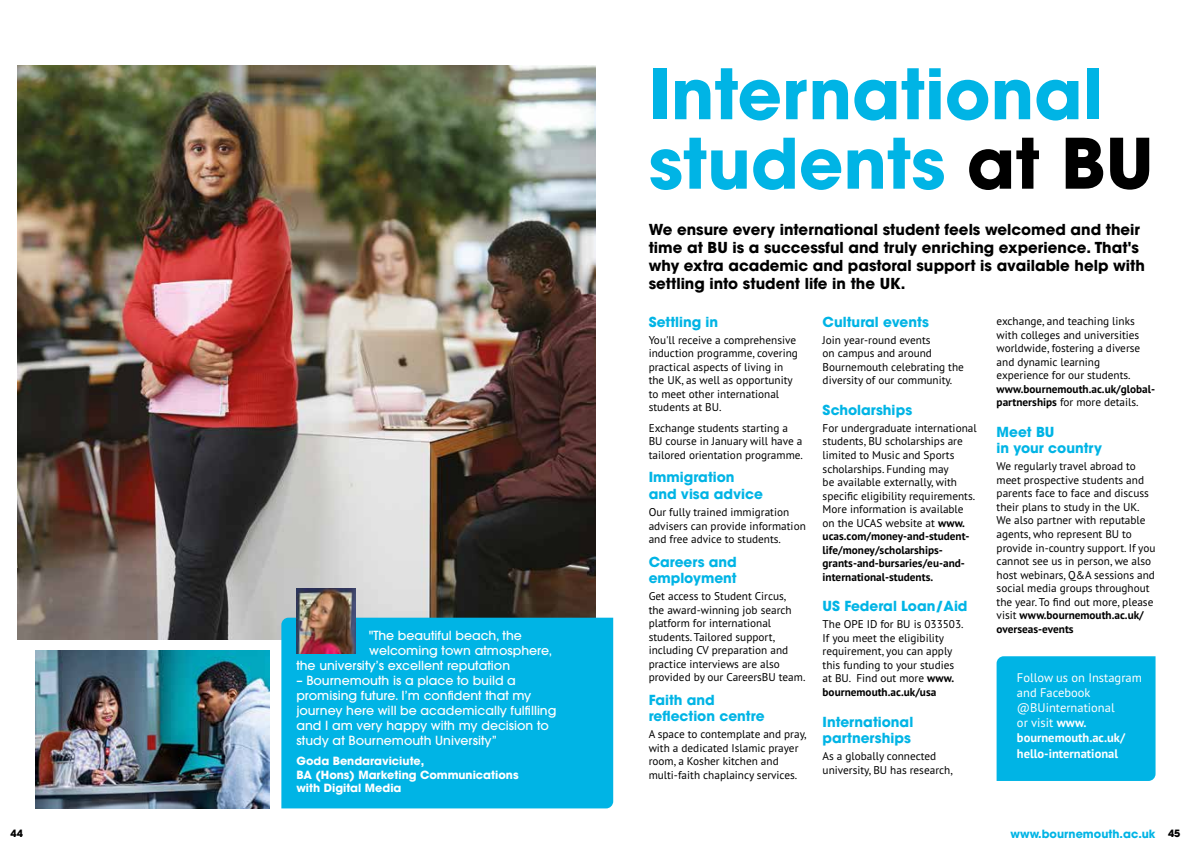
<style>
.page{position:relative;width:1191px;height:851px;background:#fff}
.page>*{position:absolute;margin:0;border:0;box-sizing:border-box;transform-origin:0 0}
.t1{font:700 68.88px/69.4px "ITC Avant Garde Std";color:#00b4e5}
.t2{font:700 15px/18px "ITC Avant Garde Std";color:#000}
.t3{font:700 13.75px/16.5px "ITC Avant Garde Std";color:#00b4e5}
.t4{font:500 12.5px/15px "ITC Avant Garde Std";color:#fff}
.t5{font:12.5px/15px "PT Sans Pro";color:#fff}
.t6{font:11.25px/13.5px "PT Sans Pro";color:#000}
.t7{font:700 11.25px/13.5px "ITC Avant Garde Std";color:#fff}
.t8{font:700 11.25px/13.5px "PT Sans Pro";color:#000}
.t9{font:700 11.25px "ITC Avant Garde Std";color:#00b4e5}
.t10{font:700 10px "ITC Avant Garde Std";color:#000}
.s1{color:#000}
.s2{font-weight:700}
.s3{font-weight:400}
.s4{font-size:10px;color:#000}
</style>
<div class="page">
<img style="left:18px;top:65px;width:577px;height:574px">
<div style="left:281px;top:617px;width:332px;height:191px;background:#00b4e5"></div>
<div style="left:996px;top:656px;width:159px;height:124px;background:#00b4e5"></div>
<img style="left:35px;top:650px;width:234px;height:158px">
<img style="left:296px;top:588px;width:59px;height:65px">
<p class="t4" style="left:369px;top:627px;width:154px">"The beautiful beach, the</p>
<p class="t4" style="left:369px;top:642px;width:184px">welcoming town atmosphere,</p>
<p class="t4" style="left:296px;top:657px;width:215px">the university’s excellent reputation</p>
<p class="t4" style="left:296px;top:672px;width:262px">– Bournemouth is a place to build a promising future. I’m confident that my journey here will be academically fulfilling and I am very happy with my decision to study at Bournemouth University”</p>
<p class="t7" style="left:296px;top:754px;width:224px">Goda Bendaraviciute,<br>BA (Hons) Marketing Communications with Digital Media</p>
<h1 class="t1" style="left:648px;top:58px;width:506px">International students <span class="s1">at BU</span></h1>
<h2 class="t2" style="left:648px;top:220px;width:498px">We ensure every international student feels welcomed and their time at BU is a successful and truly enriching experience. That's why extra academic and pastoral support is available help with settling into student life in the UK.</h2>
<p class="t3" style="left:648px;top:313px;width:71px">Settling in</p>
<p class="t6" style="left:648px;top:332px;width:151px">You'll receive a comprehensive induction programme, covering practical aspects of living in the UK, as well as opportunity to meet other international students at BU.</p>
<p class="t6" style="left:648px;top:421px;width:156px">Exchange students starting a<br>BU course in January will have a tailored orientation programme.</p>
<p class="t3" style="left:648px;top:469px;width:116px">Immigration and visa advice</p>
<p class="t6" style="left:648px;top:505px;width:159px">Our fully trained immigration advisers can provide information and free advice to students.</p>
<p class="t3" style="left:648px;top:553px;width:90px">Careers and employment</p>
<p class="t6" style="left:648px;top:589px;width:158px">Get access to Student Circus,<br>the award-winning job search platform for international students. Tailored support, including CV preparation and practice interviews are also provided by our CareersBU team.</p>
<p class="t3" style="left:648px;top:691px;width:117px">Faith and reflection centre</p>
<p class="t6" style="left:648px;top:727px;width:159px">A space to contemplate and pray, with a dedicated Islamic prayer room, a Kosher kitchen and multi-faith chaplaincy services.</p>
<p class="t3" style="left:822px;top:313px;width:108px">Cultural events</p>
<p class="t6" style="left:822px;top:332px;width:143px">Join year-round events<br>on campus and around<br>Bournemouth celebrating the diversity of our community.</p>
<p class="t3" style="left:822px;top:401px;width:91px">Scholarships</p>
<p class="t6" style="left:822px;top:421px;width:156px">For undergraduate international students, BU scholarships are limited to Music and Sports scholarships. Funding may<br>be available externally, with specific eligibility requirements.<br>More information is available on the UCAS website at <span class="s2">www. ucas.com/money-and-student&shy;life/money/scholarships&shy;grants-and-bursaries/eu-and&shy;international-students.</span></p>
<p class="t3" style="left:822px;top:597px;width:146px">US Federal Loan/Aid</p>
<p class="t6" style="left:822px;top:617px;width:142px">The OPE ID for BU is 033503.<br>If you meet the eligibility requirement, you can apply this funding to your studies at BU. Find out more <span class="s2">www. bournemouth.ac.uk/usa</span></p>
<p class="t3" style="left:822px;top:713px;width:92px">International partnerships</p>
<p class="t6" style="left:822px;top:749px;width:132px">As a globally connected university, BU has research,</p>
<p class="t6" style="left:996px;top:314px;width:145px">exchange, and teaching links with colleges and universities worldwide, fostering a diverse and dynamic learning experience for our students.</p>
<p class="t8" style="left:996px;top:382px;width:160px">www.bournemouth.ac.uk/global&shy;partnerships <span class="s3">for more details.</span></p>
<p class="t3" style="left:996px;top:423px;width:107px">Meet BU<br>in your country</p>
<p class="t6" style="left:996px;top:459px;width:160px">We regularly travel abroad to meet prospective students and parents face to face and discuss their plans to study in the UK.<br>We also partner with reputable agents, who represent BU to provide in-country support. If you cannot see us in person, we also host webinars, Q&amp;A sessions and social media groups throughout the year. To find out more, please visit <span class="s2">www.bournemouth.ac.uk/ overseas-events</span></p>
<p class="t5" style="left:1017px;top:670px;width:126px">Follow us on Instagram and Facebook @BUinternational<br>or visit <span class="s2">www. bournemouth.ac.uk/ hello-international</span></p>
<p class="t10" style="left:11px;top:826px;width:14px">44</p>
<p class="t9" style="left:1010px;top:826px;width:171px">www.bournemouth.ac.uk <span class="s4">45</span></p>
</div>
